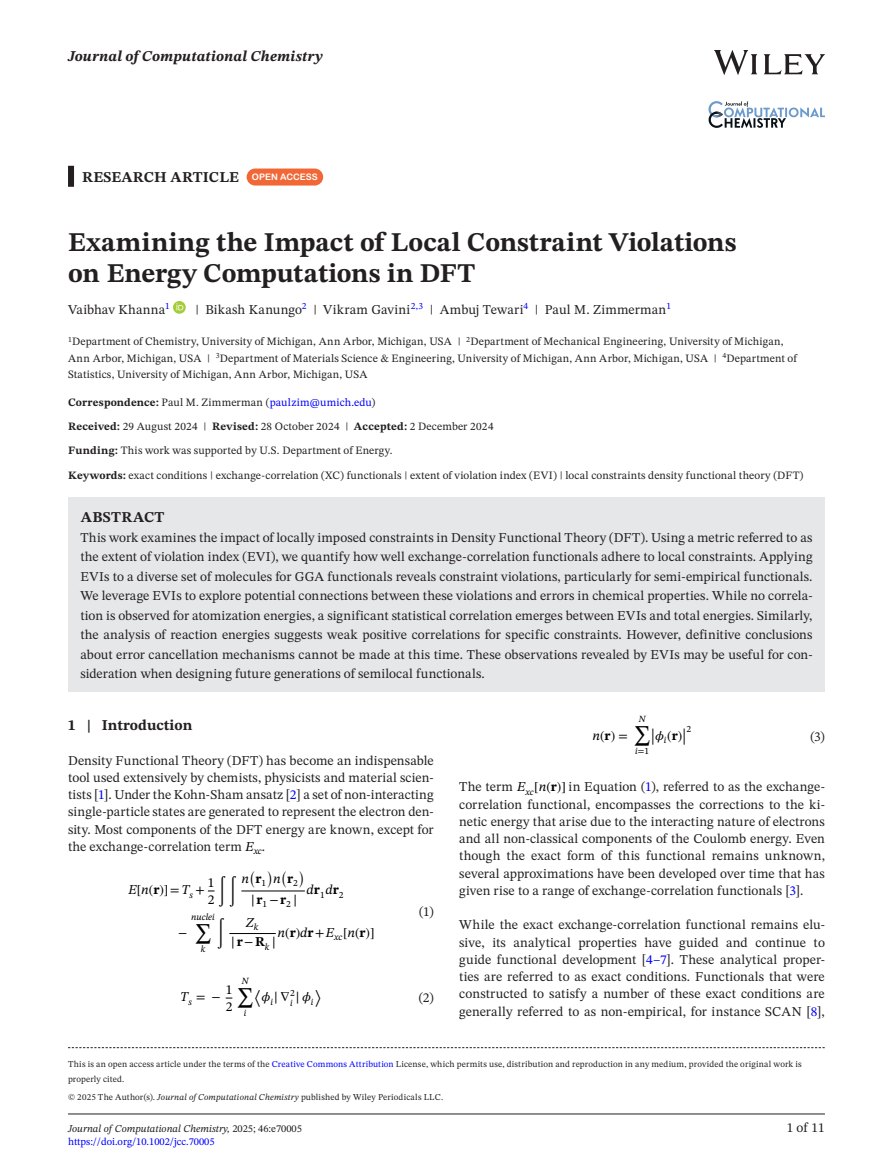
<style>
.page{position:relative;width:893px;height:1174px;background:#fff}
.page>*{position:absolute;margin:0;border:0;box-sizing:border-box;transform-origin:0 0}
.t1{font:700 27px/31.5px "STIX Two Text";letter-spacing:.005em;color:#231f20}
.t2{font:700 15px "STIX Two Text";letter-spacing:.01em;color:#231f20}
.t3{font:italic 700 15px "STIX Two Text";letter-spacing:.005em;color:#231f20}
.t4{font:13.5px/17.2px "STIX Two Text";letter-spacing:.005em;color:#231f20;text-align:justify}
.t5{font:13.5px "STIX Math";color:#000}
.t6{font:13.5px "STIX Math Extensions";color:#000}
.t7{font:italic 13.5px "STIX Two Text";color:#000}
.t8{font:italic 13.5px "STIX Math";color:#000}
.t9{font:13.5px "STIX Math Calligraphy";color:#000}
.t10{font:700 13.5px "STIX Two Text";color:#000}
.t11{font:13.5px/17.2px "STIX Two Text";color:#000}
.t12{font:11.25px/16.5px "STIX Two Text";letter-spacing:.015em;color:#231f20}
.t13{font:italic 10.5px "STIX Two Text";color:#231f20}
.t14{font:10.5px "STIX Two Text";color:#00f}
.t15{font:italic 9.45px "STIX Two Text";color:#000}
.t16{font:9.45px "STIX Two Text";color:#000}
.t17{font:9px/15px "STIX Two Text";letter-spacing:.02em;color:#231f20}
.s1{font-family:"Arial Rounded MT Bold";font-weight:400;font-size:9px;color:#fff}
.s2{font-weight:700}
.s3{color:#00f}
.s4{font-style:italic;color:#000}
.s5{font-family:"STIX Math";font-style:normal}
.s6{font-style:normal}
.s7{font-family:"STIX Math";font-style:italic}
.s8{font-family:"STIX Math"}
.s9{font-family:"STIX Two Text";font-weight:700}
.s10{font-family:"STIX Two Text";font-style:italic}
.s11{font-family:"STIX Math";color:#000}
.s12{font-weight:700;color:#000}
.s13{font-family:"STIX Two Text"}
.s14{font-weight:700;font-style:normal}
.s15{font-family:"STIX Math Extensions";font-style:normal}
.s16{font-style:italic}
</style>
<div class="page">
<hr style="left:68px;top:1113px;width:757px;height:1px;background:#231f20">
<img style="left:714px;top:51px;width:111px;height:23px">
<svg style="left:708px;top:101px;width:117px;height:27px"></svg>
<div style="left:68px;top:166px;width:6px;height:21px;background:#231f20"></div>
<div style="left:68px;top:497px;width:757px;height:42px;background:#e6e7e9"></div>
<div style="left:68px;top:516px;width:757px;height:176px;background:#e6e7e9"></div>
<div style="left:247px;top:168px;width:76px;height:17px;background:#f16736;border-radius:9px"></div>
<svg style="left:173px;top:301px;width:13px;height:13px"></svg>
<svg style="left:176px;top:303px;width:7px;height:7px"></svg>
<hr style="left:241px;top:890px;width:64px;height:1px;background:#000">
<hr style="left:229px;top:933px;width:47px;height:1px;background:#000">
<svg style="left:68px;top:1047px;width:757px;height:1px"></svg>
<p class="t3" style="left:68px;top:46px;width:256px">Journal of Computational Chemistry</p>
<p class="t2" style="left:82px;top:166px;width:237px">RESEARCH ARTICLE <span class="s1">OPEN ACCESS</span></p>
<h1 class="t1" style="left:68px;top:227px;width:670px">Examining the Impact of Local Constraint Violations on Energy Computations in DFT</h1>
<p class="t4" style="left:68px;top:300px;width:103px">Vaibhav Khanna<sup>1</sup></p>
<p class="t4" style="left:195px;top:300px;width:477px">| Bikash Kanungo<sup>2</sup> | Vikram Gavini<sup>2,3</sup> | Ambuj Tewari<sup>4</sup> | Paul M. Zimmerman<sup>1</sup></p>
<p class="t12" style="left:68px;top:333px;width:730px"><sup>1</sup>Department of Chemistry, University of Michigan, Ann Arbor, Michigan, USA | <sup>2</sup>Department of Mechanical Engineering, University of Michigan,<br>Ann Arbor, Michigan, USA | <sup>3</sup>Department of Materials Science &amp; Engineering, University of Michigan, Ann Arbor, Michigan, USA | <sup>4</sup>Department of<br>Statistics, University of Michigan, Ann Arbor, Michigan, USA</p>
<p class="t12" style="left:68px;top:390px;width:427px;line-height:24px"><span class="s2">Correspondence:</span> Paul M. Zimmerman (<span class="s3">paulzim@umich.edu</span>)<br><span class="s2">Received:</span> 29 August 2024 | <span class="s2">Revised:</span> 28 October 2024 | <span class="s2">Accepted:</span> 2 December 2024<br><span class="s2">Funding:</span> This work was supported by U.S. Department of Energy.</p>
<p class="t12" style="left:68px;top:467px;width:737px"><span class="s2">Keywords:</span> exact conditions | exchange-correlation (XC) functionals | extent of violation index (EVI) | local constraints density functional theory (DFT)</p>
<p class="t2" style="left:81px;top:506px;width:85px">ABSTRACT</p>
<p class="t4" style="left:80px;top:527px;width:734px;line-height:19.5px">This work examines the impact of locally imposed constraints in Density Functional Theory (DFT). Using a metric referred to as the extent of violation index (EVI), we quantify how well exchange-correlation functionals adhere to local constraints. Applying EVIs to a diverse set of molecules for GGA functionals reveals constraint violations, particularly for semi-empirical functionals.<br>We leverage EVIs to explore potential connections between these violations and errors in chemical properties. While no correla&shy;tion is observed for atomization energies, a significant statistical correlation emerges between EVIs and total energies. Similarly, the analysis of reaction energies suggests weak positive correlations for specific constraints. However, definitive conclusions about error cancellation mechanisms cannot be made at this time. These observations revealed by EVIs may be useful for con&shy;sideration when designing future generations of semilocal functionals.</p>
<p class="t2" style="left:68px;top:714px;width:126px">1 | Introduction</p>
<p class="t4" style="left:68px;top:751px;width:367px">Density Functional Theory (DFT) has become an indispensable tool used extensively by chemists, physicists and material scien&shy;tists [<span class="s3">1</span>]. Under the Kohn-Sham ansatz [<span class="s3">2</span>] a set of non-interacting single-particle states are generated to represent the electron den&shy;sity. Most components of the DFT energy are known, except for the exchange-correlation term <span class="s4">E</span><sub>xc</sub>.</p>
<p class="t6" style="left:633px;top:715px;width:19px">∑<sup>N</sup></p>
<p class="t15" style="left:635px;top:747px;width:15px">i<span class="s5">=</span><span class="s6">1</span></p>
<p class="t16" style="left:687px;top:725px;width:6px">2</p>
<p class="t6" style="left:651px;top:724px;width:6px">|</p>
<p class="t6" style="left:651px;top:727px;width:37px">|<span class="s7">𝜙</span><sub>i</sub><span class="s8">(</span><span class="s9">r</span><span class="s8">)</span>|</p>
<p class="t6" style="left:682px;top:731px;width:6px">|</p>
<p class="t5" style="left:592px;top:730px;width:37px"><span class="s10">n</span>(<span class="s9">r</span>) =</p>
<p class="t4" style="left:810px;top:728px;width:16px">(3)</p>
<p class="t4" style="left:459px;top:778px;width:367px">The term <span class="s4">E</span><sub>xc</sub><span class="s11">[</span><span class="s4">n</span><span class="s11">(</span><span class="s12">r</span><span class="s11">)]</span> in Equation (<span class="s3">1</span>), referred to as the exchange&shy;correlation functional, encompasses the corrections to the ki&shy;netic energy that arise due to the interacting nature of electrons and all non-classical components of the Coulomb energy. Even though the exact form of this functional remains unknown, several approximations have been developed over time that has given rise to a range of exchange-correlation functionals [<span class="s3">3</span>].</p>
<p class="t4" style="left:459px;top:916px;width:367px">While the exact exchange-correlation functional remains elu&shy;sive, its analytical properties have guided and continue to guide functional development [<span class="s3">4–7</span>]. These analytical proper&shy;ties are referred to as exact conditions. Functionals that were constructed to satisfy a number of these exact conditions are generally referred to as non-empirical, for instance SCAN [<span class="s3">8</span>],</p>
<p class="t9" style="left:208px;top:890px;width:29px"><span class="s13">2</span>∫∫</p>
<p class="t7" style="left:241px;top:872px;width:9px">n</p>
<p class="t6" style="left:249px;top:859px;width:8px">(</p>
<p class="t10" style="left:255px;top:872px;width:12px">r<sub>1</sub></p>
<p class="t6" style="left:267px;top:859px;width:8px">)</p>
<p class="t7" style="left:273px;top:872px;width:9px">n</p>
<p class="t6" style="left:281px;top:859px;width:8px">(</p>
<p class="t10" style="left:287px;top:872px;width:12px">r<sub>2</sub></p>
<p class="t6" style="left:299px;top:859px;width:8px">)</p>
<p class="t11" style="left:208px;top:873px;width:8px">1</p>
<p class="t7" style="left:307px;top:883px;width:38px">d<span class="s14">r</span><sub>1</sub>d<span class="s14">r</span><sub>2</sub></p>
<p class="t5" style="left:128px;top:884px;width:78px"><span class="s10">E</span>[<span class="s10">n</span>(<span class="s9">r</span>)]=<span class="s10">T</span><sub>s</sub> +</p>
<p class="t5" style="left:251px;top:894px;width:48px">∣<span class="s9">r</span><sub>1</sub>−<span class="s9">r</span><sub>2</sub> ∣</p>
<p class="t4" style="left:419px;top:903px;width:16px">(1)</p>
<p class="t15" style="left:191px;top:912px;width:25px">nuclei</p>
<p class="t6" style="left:194px;top:912px;width:19px">∑</p>
<p class="t15" style="left:201px;top:944px;width:6px">k</p>
<p class="t9" style="left:217px;top:932px;width:8px">∫</p>
<p class="t7" style="left:246px;top:916px;width:14px">Z<sub>k</sub></p>
<p class="t5" style="left:278px;top:927px;width:99px"><span class="s10">n</span>(<span class="s9">r</span>)<span class="s10">d</span><span class="s9">r</span>+<span class="s10">E</span><sub>xc</sub>[<span class="s10">n</span>(<span class="s9">r</span>)]</p>
<p class="t5" style="left:178px;top:927px;width:11px">−</p>
<p class="t5" style="left:231px;top:936px;width:46px">∣<span class="s9">r</span>−<span class="s9">R</span><sub>k</sub> ∣</p>
<p class="t11" style="left:226px;top:980px;width:8px">1<br>2</p>
<p class="t6" style="left:236px;top:976px;width:19px">∑<sup>N</sup></p>
<p class="t15" style="left:244px;top:1008px;width:4px">i</p>
<p class="t6" style="left:254px;top:978px;width:9px">⟨</p>
<p class="t8" style="left:262px;top:992px;width:35px">𝜙<sub>i</sub><span class="s15">|</span> <span class="s6">∇</span><sup>2</sup></p>
<p class="t15" style="left:290px;top:998px;width:25px">i <sup>|</sup><sup>𝜙</sup>i</p>
<p class="t6" style="left:314px;top:978px;width:9px">⟩</p>
<p class="t5" style="left:180px;top:991px;width:42px"><span class="s10">T</span><sub>s</sub>=−</p>
<p class="t4" style="left:419px;top:988px;width:16px">(2)</p>
<p class="t17" style="left:68px;top:1056px;width:735px">This is an open access article under the terms of the <span class="s3">Creative Commons Attribution</span> License, which permits use, distribution and reproduction in any medium, provided the original work is properly cited.</p>
<p class="t17" style="left:68px;top:1089px;width:377px">© 2025 The Author(s). <span class="s16">Journal of Computational Chemistry</span> published by Wiley Periodicals LLC.</p>
<p class="t13" style="left:68px;top:1121px;width:235px">Journal of Computational Chemistry, <span class="s6">2025; 46:e70005</span></p>
<p class="t4" style="left:787px;top:1119px;width:40px">1 of 11</p>
<p class="t14" style="left:68px;top:1134px;width:148px">https://doi.org/10.1002/jcc.70005</p>
</div>
